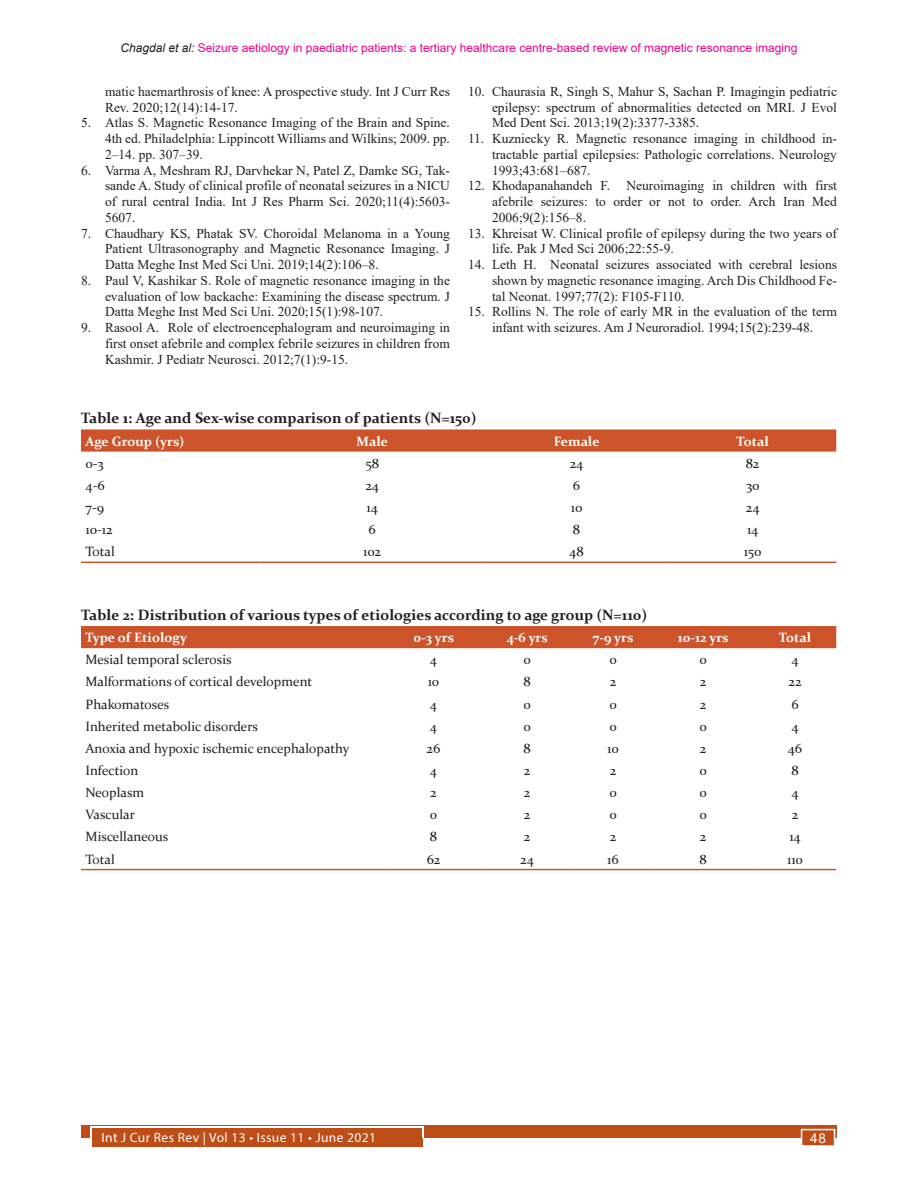
<style>
.page{position:relative;width:918px;height:1188px;background:#fff}
.page>*{position:absolute;margin:0;border:0;box-sizing:border-box;transform-origin:0 0}
.Table_caption{font:700 15px "Constantia";color:#231f20}
.t1{font:13.5px/15.8px "Times New Roman";color:#231f20;text-align:justify}
.Table_text{font:13.5px "Constantia";color:#231f20}
.Table_text-2{font:700 13.5px "Constantia";color:#fff}
.t2{font:13.5px "Myriad Pro";letter-spacing:.03em;color:#fff}
.t3{font:13.5px "Arial";color:#fff}
.t4{font:12px "Arial";color:#ed028c}
.s1{font-style:italic;color:#231f20}
</style>
<div class="page">
<div style="left:81px;top:1125px;width:756px;height:13px;background:#be4d18"></div>
<div style="left:92px;top:1128px;width:331px;height:19px;background:#be4d18"></div>
<hr style="left:91px;top:1127px;width:332px;height:1px;background:#fff">
<div style="left:801px;top:1129px;width:34px;height:17px;background:#be4d18;border:2px solid #fff"></div>
<svg style="left:81px;top:429px;width:755px;height:23px;background:#ce5a31"></svg>
<hr style="left:81px;top:562px;width:180px;height:1px;background:#cd542a">
<hr style="left:261px;top:562px;width:223px;height:1px;background:#cd542a">
<hr style="left:484px;top:562px;width:185px;height:1px;background:#cd542a">
<hr style="left:669px;top:562px;width:167px;height:1px;background:#cd542a">
<div style="left:81px;top:626px;width:755px;height:22px;background:#cd542a"></div>
<hr style="left:81px;top:869px;width:306px;height:1px;background:#cd542a">
<hr style="left:387px;top:869px;width:93px;height:1px;background:#cd542a">
<hr style="left:480px;top:869px;width:94px;height:1px;background:#cd542a">
<hr style="left:574px;top:869px;width:78px;height:1px;background:#cd542a">
<hr style="left:652px;top:869px;width:102px;height:1px;background:#cd542a">
<hr style="left:754px;top:869px;width:82px;height:1px;background:#cd542a">
<p class="t4" style="left:120px;top:39px;width:678px"><span class="s1">Chagdal et al:</span> Seizure aetiology in paediatric patients: a tertiary healthcare centre-based review of magnetic resonance imaging</p>
<p class="t1" style="left:105px;top:83px;width:346px">matic haemarthrosis of knee: A prospective study. Int J Curr Res<br>Rev. 2020;12(14):14-17.</p>
<p class="t1" style="left:105px;top:114px;width:347px;text-indent:-24px">5. Atlas S. Magnetic Resonance Imaging of the Brain and Spine.<br>4th ed. Philadelphia: Lippincott Williams and Wilkins; 2009. pp.<br>2–14. pp. 307–39.</p>
<p class="t1" style="left:105px;top:162px;width:347px;text-indent:-24px">6. Varma A, Meshram RJ, Darvhekar N, Patel Z, Damke SG, Tak&shy;sande A. Study of clinical profile of neonatal seizures in a NICU of rural central India. Int J Res Pharm Sci. 2020;11(4):5603- 5607.</p>
<p class="t1" style="left:105px;top:225px;width:347px;text-indent:-24px">7. Chaudhary KS, Phatak SV. Choroidal Melanoma in a Young Patient Ultrasonography and Magnetic Resonance Imaging. J Datta Meghe Inst Med Sci Uni. 2019;14(2):106–8.</p>
<p class="t1" style="left:105px;top:272px;width:347px;text-indent:-24px">8. Paul V, Kashikar S. Role of magnetic resonance imaging in the evaluation of low backache: Examining the disease spectrum. J Datta Meghe Inst Med Sci Uni. 2020;15(1):98-107.</p>
<p class="t1" style="left:105px;top:319px;width:347px;text-indent:-24px">9. Rasool A. Role of electroencephalogram and neuroimaging in first onset afebrile and complex febrile seizures in children from Kashmir. J Pediatr Neurosci. 2012;7(1):9-15.</p>
<p class="t1" style="left:492px;top:83px;width:347px;text-indent:-24px">10. Chaurasia R, Singh S, Mahur S, Sachan P. Imagingin pediatric epilepsy: spectrum of abnormalities detected on MRI. J Evol Med Dent Sci. 2013;19(2):3377-3385.</p>
<p class="t1" style="left:492px;top:130px;width:347px;text-indent:-24px">11. Kuzniecky R. Magnetic resonance imaging in childhood in&shy;tractable partial epilepsies: Pathologic correlations. Neurology 1993;43:681–687.</p>
<p class="t1" style="left:492px;top:177px;width:347px;text-indent:-24px">12. Khodapanahandeh F. Neuroimaging in children with first afebrile seizures: to order or not to order. Arch Iran Med 2006;9(2):156–8.</p>
<p class="t1" style="left:492px;top:225px;width:347px;text-indent:-24px">13. Khreisat W. Clinical profile of epilepsy during the two years of life. Pak J Med Sci 2006;22:55-9.</p>
<p class="t1" style="left:492px;top:256px;width:347px;text-indent:-24px">14. Leth H. Neonatal seizures associated with cerebral lesions shown by magnetic resonance imaging. Arch Dis Childhood Fe&shy;tal Neonat. 1997;77(2): F105-F110.</p>
<p class="t1" style="left:468px;top:303px;width:371px;text-align:center">15. Rollins N. The role of early MR in the evaluation of the term infant with seizures. Am J Neuroradiol. 1994;15(2):239-48.</p>
<p class="Table_caption" style="left:81px;top:408px;width:397px">Table 1: Age and Sex-wise comparison of patients (N=150)</p>
<p class="Table_text-2" style="left:86px;top:432px;width:100px">Age Group (yrs)</p>
<p class="Table_text-2" style="left:357px;top:432px;width:33px">Male</p>
<p class="Table_text-2" style="left:554px;top:432px;width:47px">Female</p>
<p class="Table_text-2" style="left:737px;top:432px;width:34px">Total</p>
<p class="Table_text" style="left:86px;top:454px;width:20px">0-3</p>
<p class="Table_text" style="left:365px;top:454px;width:15px">58</p>
<p class="Table_text" style="left:570px;top:454px;width:15px">24</p>
<p class="Table_text" style="left:746px;top:454px;width:15px">82</p>
<p class="Table_text" style="left:86px;top:476px;width:21px">4-6</p>
<p class="Table_text" style="left:365px;top:476px;width:15px">24</p>
<p class="Table_text" style="left:573px;top:476px;width:9px">6</p>
<p class="Table_text" style="left:746px;top:476px;width:15px">30</p>
<p class="Table_text" style="left:86px;top:498px;width:20px">7-9</p>
<p class="Table_text" style="left:366px;top:498px;width:13px">14</p>
<p class="Table_text" style="left:571px;top:498px;width:13px">10</p>
<p class="Table_text" style="left:746px;top:498px;width:15px">24</p>
<p class="Table_text" style="left:86px;top:520px;width:29px">10-12</p>
<p class="Table_text" style="left:369px;top:520px;width:9px">6</p>
<p class="Table_text" style="left:573px;top:520px;width:9px">8</p>
<p class="Table_text" style="left:747px;top:520px;width:13px">14</p>
<p class="Table_text" style="left:86px;top:543px;width:31px">Total</p>
<p class="Table_text" style="left:363px;top:543px;width:19px">102</p>
<p class="Table_text" style="left:569px;top:543px;width:16px">48</p>
<p class="Table_text" style="left:744px;top:543px;width:19px">150</p>
<p class="Table_caption" style="left:81px;top:605px;width:568px">Table 2: Distribution of various types of etiologies according to age group (N=110)</p>
<p class="Table_text-2" style="left:86px;top:628px;width:103px">Type of Etiology</p>
<p class="Table_text-2" style="left:413px;top:628px;width:42px">0-3 yrs</p>
<p class="Table_text-2" style="left:507px;top:628px;width:42px">4-6 yrs</p>
<p class="Table_text-2" style="left:593px;top:628px;width:42px">7-9 yrs</p>
<p class="Table_text-2" style="left:678px;top:628px;width:52px">10-12 yrs</p>
<p class="Table_text-2" style="left:779px;top:628px;width:34px">Total</p>
<p class="Table_text" style="left:86px;top:651px;width:148px">Mesial temporal sclerosis</p>
<p class="Table_text" style="left:430px;top:651px;width:9px">4</p>
<p class="Table_text" style="left:523px;top:651px;width:9px">0</p>
<p class="Table_text" style="left:609px;top:651px;width:9px">0</p>
<p class="Table_text" style="left:699px;top:651px;width:9px">0</p>
<p class="Table_text" style="left:791px;top:651px;width:9px">4</p>
<p class="Table_text" style="left:86px;top:673px;width:228px">Malformations of cortical development</p>
<p class="Table_text" style="left:428px;top:673px;width:13px">10</p>
<p class="Table_text" style="left:523px;top:673px;width:9px">8</p>
<p class="Table_text" style="left:610px;top:673px;width:8px">2</p>
<p class="Table_text" style="left:700px;top:673px;width:8px">2</p>
<p class="Table_text" style="left:788px;top:673px;width:15px">22</p>
<p class="Table_text" style="left:86px;top:695px;width:85px">Phakomatoses</p>
<p class="Table_text" style="left:430px;top:695px;width:9px">4</p>
<p class="Table_text" style="left:523px;top:695px;width:9px">0</p>
<p class="Table_text" style="left:609px;top:695px;width:9px">0</p>
<p class="Table_text" style="left:700px;top:695px;width:8px">2</p>
<p class="Table_text" style="left:791px;top:695px;width:9px">6</p>
<p class="Table_text" style="left:86px;top:717px;width:174px">Inherited metabolic disorders</p>
<p class="Table_text" style="left:430px;top:717px;width:9px">4</p>
<p class="Table_text" style="left:523px;top:717px;width:9px">0</p>
<p class="Table_text" style="left:609px;top:717px;width:9px">0</p>
<p class="Table_text" style="left:699px;top:717px;width:9px">0</p>
<p class="Table_text" style="left:791px;top:717px;width:9px">4</p>
<p class="Table_text" style="left:86px;top:739px;width:265px">Anoxia and hypoxic ischemic encephalopathy</p>
<p class="Table_text" style="left:427px;top:739px;width:15px">26</p>
<p class="Table_text" style="left:523px;top:739px;width:9px">8</p>
<p class="Table_text" style="left:607px;top:739px;width:13px">10</p>
<p class="Table_text" style="left:700px;top:739px;width:8px">2</p>
<p class="Table_text" style="left:788px;top:739px;width:16px">46</p>
<p class="Table_text" style="left:86px;top:761px;width:54px">Infection</p>
<p class="Table_text" style="left:430px;top:761px;width:9px">4</p>
<p class="Table_text" style="left:524px;top:761px;width:8px">2</p>
<p class="Table_text" style="left:610px;top:761px;width:8px">2</p>
<p class="Table_text" style="left:699px;top:761px;width:9px">0</p>
<p class="Table_text" style="left:791px;top:761px;width:9px">8</p>
<p class="Table_text" style="left:86px;top:783px;width:60px">Neoplasm</p>
<p class="Table_text" style="left:430px;top:783px;width:8px">2</p>
<p class="Table_text" style="left:524px;top:783px;width:8px">2</p>
<p class="Table_text" style="left:609px;top:783px;width:9px">0</p>
<p class="Table_text" style="left:699px;top:783px;width:9px">0</p>
<p class="Table_text" style="left:791px;top:783px;width:9px">4</p>
<p class="Table_text" style="left:86px;top:806px;width:51px">Vascular</p>
<p class="Table_text" style="left:430px;top:806px;width:9px">0</p>
<p class="Table_text" style="left:524px;top:806px;width:8px">2</p>
<p class="Table_text" style="left:609px;top:806px;width:9px">0</p>
<p class="Table_text" style="left:699px;top:806px;width:9px">0</p>
<p class="Table_text" style="left:792px;top:806px;width:8px">2</p>
<p class="Table_text" style="left:86px;top:828px;width:84px">Miscellaneous</p>
<p class="Table_text" style="left:430px;top:828px;width:9px">8</p>
<p class="Table_text" style="left:524px;top:828px;width:8px">2</p>
<p class="Table_text" style="left:610px;top:828px;width:8px">2</p>
<p class="Table_text" style="left:700px;top:828px;width:8px">2</p>
<p class="Table_text" style="left:789px;top:828px;width:13px">14</p>
<p class="Table_text" style="left:86px;top:850px;width:31px">Total</p>
<p class="Table_text" style="left:427px;top:850px;width:15px">62</p>
<p class="Table_text" style="left:520px;top:850px;width:15px">24</p>
<p class="Table_text" style="left:607px;top:850px;width:13px">16</p>
<p class="Table_text" style="left:699px;top:850px;width:9px">8</p>
<p class="Table_text" style="left:787px;top:850px;width:17px">110</p>
<p class="t2" style="left:101px;top:1129px;width:276px">Int J Cur Res Rev | Vol 13 • Issue 11 • June 2021</p>
<p class="t3" style="left:810px;top:1129px;width:17px">48</p>
</div>
